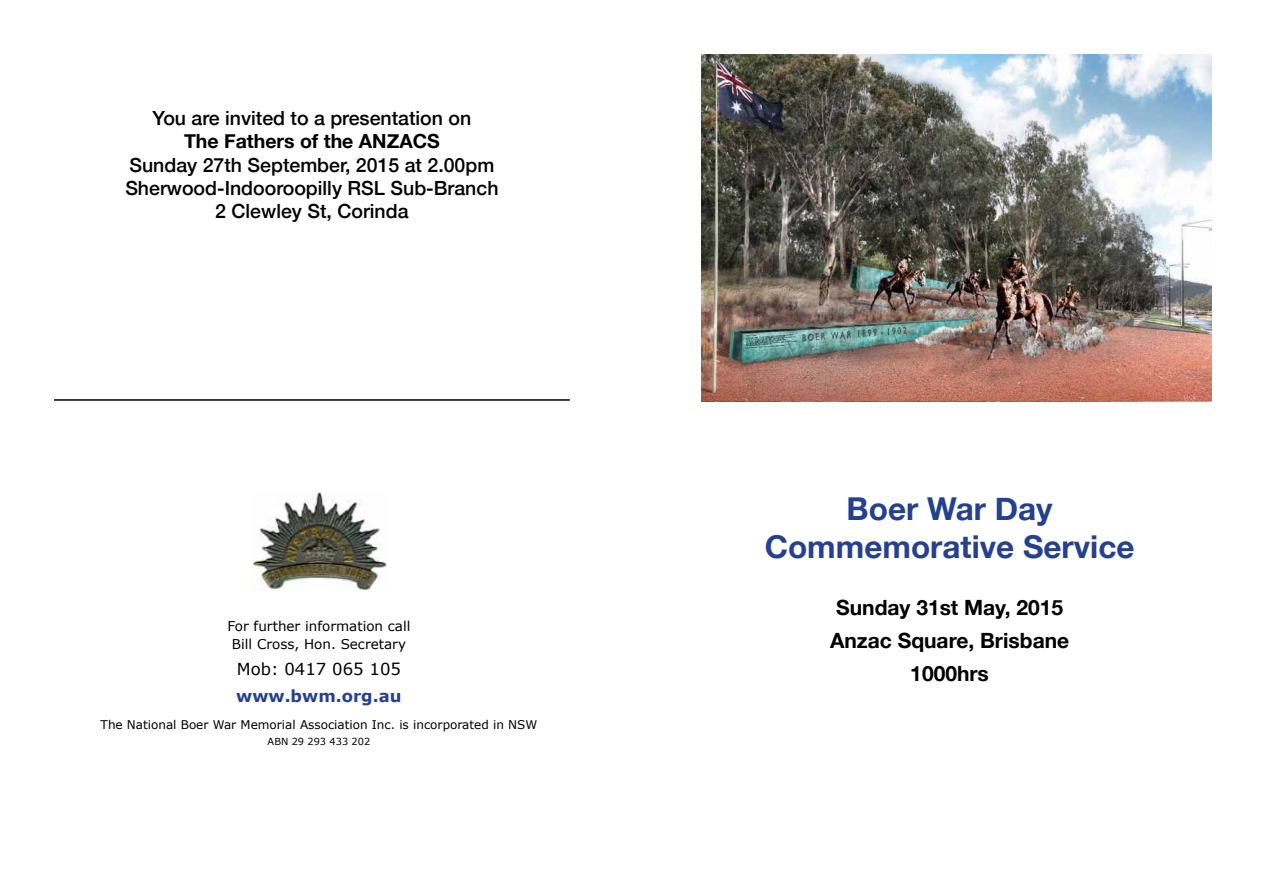
<style>
.page{position:relative;width:1263px;height:893px;background:#fff}
.page>*{position:absolute;margin:0;border:0;box-sizing:border-box;transform-origin:0 0}
.t1{font:700 31.5px/37.8px "Helvetica Neue";color:#25408f;text-align:center}
.t2{font:700 21px/33px "Helvetica Neue";color:#000;text-align:center}
.t3{font:500 19.5px/23.4px "Helvetica Neue";color:#000;text-align:center}
.t4{font:700 19.5px "Helvetica Neue";color:#000}
.t5{font:16.5px "Verdana";color:#000}
.t6{font:700 16.5px "Verdana";color:#25408f}
.t7{font:13.5px/18px "Verdana";color:#000;text-align:center}
.t8{font:12px "Verdana";color:#000}
.t9{font:9.75px "Verdana";color:#000}
</style>
<div class="page">
<img style="left:701px;top:54px;width:510px;height:348px">
<img style="left:252px;top:492px;width:137px;height:99px">
<hr style="left:54px;top:399px;width:516px;height:2px;background:#000">
<p class="t3" style="left:153px;top:105px;width:320px">You are invited to a presentation on</p>
<p class="t4" style="left:184px;top:126px;width:257px">The Fathers of the ANZACS</p>
<p class="t3" style="left:125px;top:152px;width:375px">Sunday 27th September, 2015 at 2.00pm<br>Sherwood-Indooroopilly RSL Sub-Branch<br>2 Clewley St, Corinda</p>
<p class="t7" style="left:227px;top:617px;width:184px">For further information call<br>Bill Cross, Hon. Secretary</p>
<p class="t5" style="left:237px;top:658px;width:166px">Mob: 0417 065 105</p>
<p class="t6" style="left:236px;top:685px;width:167px">www.bwm.org.au</p>
<p class="t8" style="left:101px;top:717px;width:438px">The National Boer War Memorial Association Inc. is incorporated in NSW</p>
<p class="t9" style="left:268px;top:736px;width:104px">ABN 29 293 433 202</p>
<h1 class="t1" style="left:765px;top:490px;width:371px">Boer War Day<br>Commemorative Service</h1>
<p class="t2" style="left:830px;top:592px;width:241px">Sunday 31st May, 2015<br>Anzac Square, Brisbane<br>1000hrs</p>
</div>
